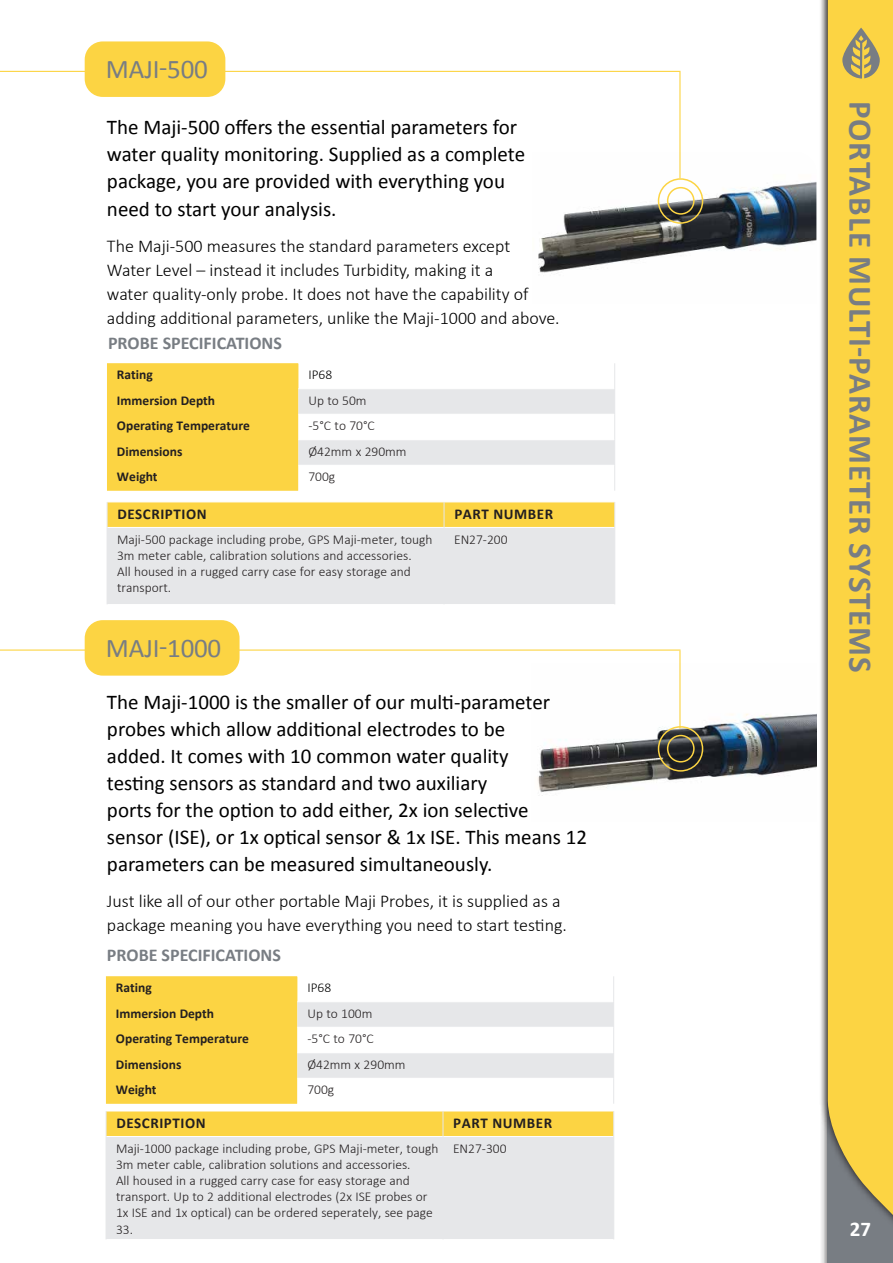
<style>
.page{position:relative;width:893px;height:1263px;background:#fff}
.page>*{position:absolute;margin:0;border:0;box-sizing:border-box;transform-origin:0 0}
.t1{font:700 33px "Calibri";letter-spacing:.03em;color:#787d83}
.t2{font:27px "Calibri";letter-spacing:-.01em;color:#787d83}
.t3{font:21px/27px "Calibri";color:#000}
.t4{font:300 18px/24px "Calibri";color:#000}
.t5{font:700 18px "Calibri";color:#787d83}
.t6{font:700 18px "Calibri";color:#fff}
.t7{font:700 15px "Calibri";letter-spacing:.04em;color:#231f20}
.t8{font:300 13.5px/16.2px "Calibri";color:#231f20}
.t9{font:700 13.5px "Calibri";color:#231f20}
.t10{font:300 13.5px "Calibri";color:#000}
</style>
<div class="page">
<img style="left:538px;top:663px;width:278px;height:133px">
<img style="left:538px;top:152px;width:278px;height:122px">
<svg style="left:107px;top:363px;width:508px;height:128px"></svg>
<svg style="left:107px;top:502px;width:508px;height:102px;background:#ebe2c1"></svg>
<hr style="left:107px;top:527px;width:1px;height:77px;background:#e6e7e9">
<hr style="left:444px;top:527px;width:1px;height:77px;background:#e6e7e9">
<hr style="left:615px;top:527px;width:1px;height:77px;background:#e6e7e9">
<div style="left:658px;top:178px;width:45px;height:46px;border:2px solid #fcd443;border-radius:50%"></div>
<div style="left:667px;top:187px;width:28px;height:28px;border:2px solid #fcd443;border-radius:50%"></div>
<hr style="left:0;top:71px;width:680px;height:1px;background:#fcd443">
<div style="left:85px;top:41px;width:140px;height:56px;background:#fcd443;border-radius:18px"></div>
<div style="left:828px;top:0;width:65px;height:1263px;background:#787d83"></div>
<svg style="left:820px;top:0;width:8px;height:1234px"></svg>
<div style="left:828px;top:0;width:65px;height:1222px;background:#fcd443"></div>
<hr style="left:679px;top:72px;width:1px;height:106px;background:#fcd443">
<div style="left:658px;top:726px;width:45px;height:46px;border:2px solid #fcd443;border-radius:50%"></div>
<div style="left:667px;top:735px;width:28px;height:27px;border:2px solid #fcd443;border-radius:50%"></div>
<hr style="left:0;top:649px;width:680px;height:2px;background:#fcd443">
<div style="left:85px;top:620px;width:155px;height:56px;background:#fcd443;border-radius:18px"></div>
<hr style="left:679px;top:651px;width:1px;height:78px;background:#fcd443">
<svg style="left:106px;top:976px;width:508px;height:128px"></svg>
<div style="left:107px;top:1137px;width:506px;height:102px;background:#e6e7e9"></div>
<div style="left:106px;top:1111px;width:508px;height:25px;background:#fcd443"></div>
<hr style="left:106px;top:1136px;width:1px;height:103px;background:#e6e7e9">
<hr style="left:443px;top:1136px;width:1px;height:103px;background:#e6e7e9">
<hr style="left:613px;top:1136px;width:1px;height:103px;background:#e6e7e9">
<svg style="left:842px;top:28px;width:38px;height:51px"></svg>
<h2 class="t2" style="left:106px;top:52px;width:103px">MAJI-500</h2>
<h3 class="t3" style="left:107px;top:113px;width:420px">The Maji-500 offers the essential parameters for water quality monitoring. Supplied as a complete package, you are provided with everything you need to start your analysis.</h3>
<h3 class="t4" style="left:107px;top:234px;width:454px">The Maji-500 measures the standard parameters except<br>Water Level – instead it includes Turbidity, making it a<br>water quality-only probe. It does not have the capability of adding additional parameters, unlike the Maji-1000 and above.</h3>
<h3 class="t5" style="left:108px;top:331px;width:175px">PROBE SPECIFICATIONS</h3>
<p class="t9" style="left:117px;top:365px;width:37px">Rating</p>
<p class="t10" style="left:308px;top:366px;width:25px">IP68</p>
<p class="t9" style="left:117px;top:391px;width:100px">Immersion Depth</p>
<p class="t8" style="left:308px;top:392px;width:60px">Up to 50m</p>
<p class="t9" style="left:117px;top:416px;width:135px">Operating Temperature</p>
<p class="t8" style="left:308px;top:418px;width:68px">-5°C to 70°C</p>
<p class="t9" style="left:117px;top:442px;width:67px">Dimensions</p>
<p class="t8" style="left:308px;top:443px;width:100px">Ø42mm x 290mm</p>
<p class="t9" style="left:117px;top:467px;width:42px">Weight</p>
<p class="t8" style="left:308px;top:469px;width:28px">700g</p>
<p class="t7" style="left:117px;top:504px;width:91px">DESCRIPTION</p>
<p class="t7" style="left:454px;top:504px;width:100px">PART NUMBER</p>
<p class="t8" style="left:117px;top:531px;width:317px">Maji-500 package including probe, GPS Maji-meter, tough 3m meter cable, calibration solutions and accessories.<br>All housed in a rugged carry case for easy storage and transport.</p>
<p class="t8" style="left:454px;top:531px;width:55px">EN27-200</p>
<h2 class="t2" style="left:106px;top:631px;width:117px">MAJI-1000</h2>
<p class="t3" style="left:107px;top:687px;width:482px">The Maji-1000 is the smaller of our multi-parameter probes which allow additional electrodes to be<br>added. It comes with 10 common water quality<br>testing sensors as standard and two auxiliary<br>ports for the option to add either, 2x ion selective sensor (ISE), or 1x optical sensor &amp; 1x ISE. This means 12 parameters can be measured simultaneously.</p>
<h3 class="t4" style="left:107px;top:888px;width:461px">Just like all of our other portable Maji Probes, it is supplied as a package meaning you have everything you need to start testing.</h3>
<h3 class="t5" style="left:107px;top:942px;width:175px">PROBE SPECIFICATIONS</h3>
<p class="t9" style="left:116px;top:978px;width:37px">Rating</p>
<p class="t10" style="left:307px;top:979px;width:25px">IP68</p>
<p class="t9" style="left:116px;top:1004px;width:100px">Immersion Depth</p>
<p class="t8" style="left:307px;top:1005px;width:66px">Up to 100m</p>
<p class="t9" style="left:116px;top:1029px;width:135px">Operating Temperature</p>
<p class="t8" style="left:307px;top:1031px;width:68px">-5°C to 70°C</p>
<p class="t9" style="left:116px;top:1055px;width:67px">Dimensions</p>
<p class="t8" style="left:307px;top:1056px;width:100px">Ø42mm x 290mm</p>
<p class="t9" style="left:116px;top:1080px;width:42px">Weight</p>
<p class="t8" style="left:307px;top:1082px;width:28px">700g</p>
<p class="t7" style="left:116px;top:1113px;width:91px">DESCRIPTION</p>
<p class="t7" style="left:453px;top:1113px;width:100px">PART NUMBER</p>
<p class="t8" style="left:116px;top:1140px;width:324px">Maji-1000 package including probe, GPS Maji-meter, tough 3m meter cable, calibration solutions and accessories.<br>All housed in a rugged carry case for easy storage and transport. Up to 2 additional electrodes (2x ISE probes or 1x ISE and 1x optical) can be ordered seperately, see page 33.</p>
<p class="t8" style="left:453px;top:1140px;width:55px">EN27-300</p>
<h1 class="t1" style="left:884px;top:101px;width:573px;rotate:90deg">PORTABLE MULTI-PARAMETER SYSTEMS</h1>
<h3 class="t6" style="left:850px;top:1223px;width:23px">95<sup>2</sup> <sup>7</sup></h3>
</div>
